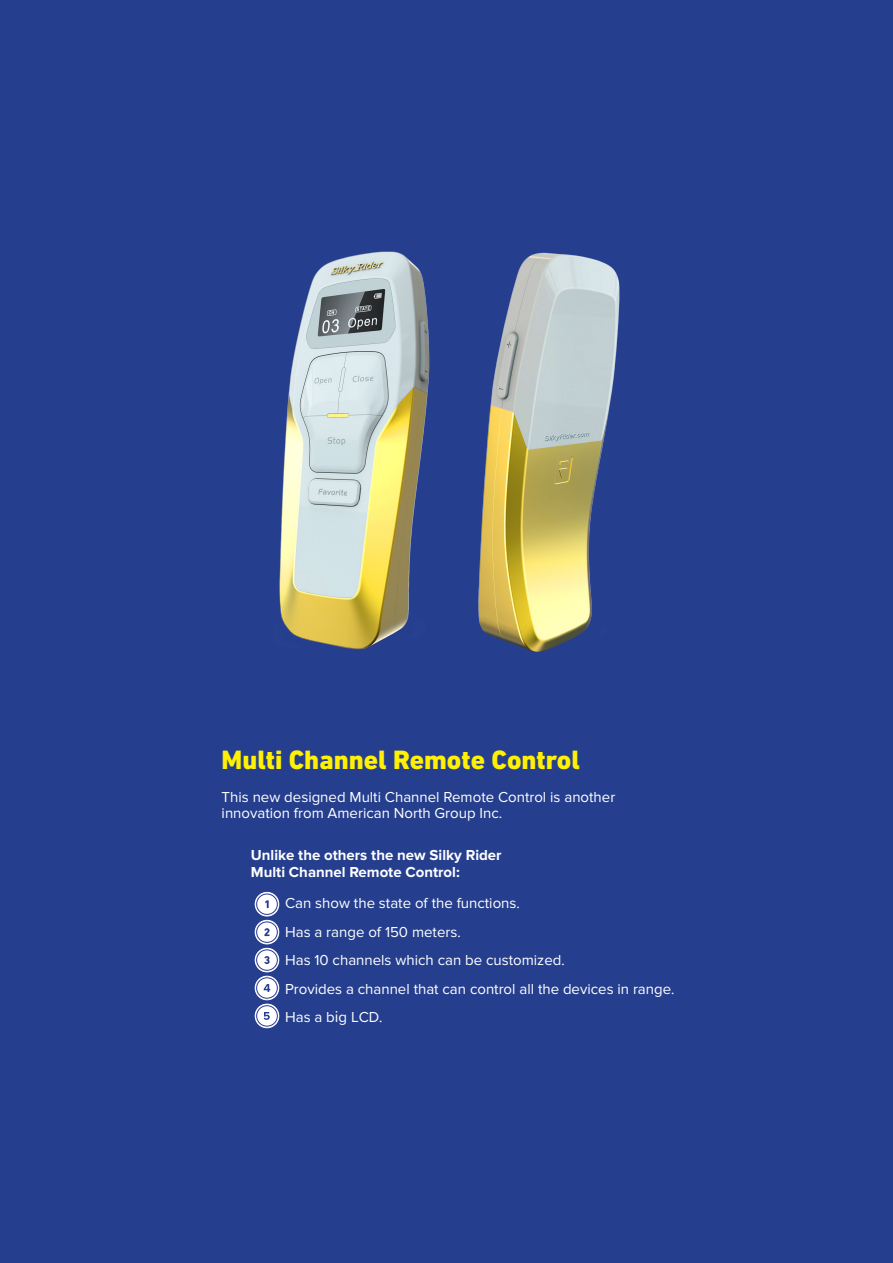
<style>
.page{position:relative;width:893px;height:1263px;background:#253f8e}
.page>*{position:absolute;margin:0;border:0;box-sizing:border-box;transform-origin:0 0}
.t1{font:800 27px "DIN Next LT Pro";color:#fff101}
.t2{font:15px/28.5px "Proxima Nova";color:#fff}
.t3{font:700 15px/16.5px "Proxima Nova";color:#fff}
.s1{font-family:"Segoe UI"}
</style>
<div class="page">
<svg style="left:255px;top:892px;width:24px;height:24px"></svg>
<div style="left:255px;top:892px;width:24px;height:24px;border:1px solid #fff;border-radius:50%"></div>
<div style="left:257px;top:894px;width:20px;height:20px;background:#fff;border-radius:50%"></div>
<div style="left:256px;top:894px;width:22px;height:21px;border:1px solid #29388f;border-radius:50%"></div>
<svg style="left:265px;top:900px;width:4px;height:8px"></svg>
<svg style="left:255px;top:920px;width:24px;height:24px"></svg>
<div style="left:255px;top:920px;width:24px;height:24px;border:1px solid #fff;border-radius:50%"></div>
<div style="left:257px;top:922px;width:20px;height:20px;background:#fff;border-radius:50%"></div>
<div style="left:256px;top:921px;width:22px;height:22px;border:1px solid #29388f;border-radius:50%"></div>
<svg style="left:264px;top:928px;width:6px;height:8px"></svg>
<svg style="left:255px;top:948px;width:24px;height:24px"></svg>
<div style="left:255px;top:948px;width:24px;height:24px;border:1px solid #fff;border-radius:50%"></div>
<div style="left:257px;top:950px;width:20px;height:20px;background:#fff;border-radius:50%"></div>
<div style="left:256px;top:949px;width:22px;height:22px;border:1px solid #29388f;border-radius:50%"></div>
<svg style="left:264px;top:956px;width:6px;height:8px"></svg>
<svg style="left:255px;top:976px;width:24px;height:24px"></svg>
<div style="left:255px;top:976px;width:24px;height:24px;border:1px solid #fff;border-radius:50%"></div>
<div style="left:257px;top:978px;width:20px;height:20px;background:#fff;border-radius:50%"></div>
<div style="left:256px;top:977px;width:22px;height:21px;border:1px solid #29388f;border-radius:50%"></div>
<svg style="left:255px;top:1004px;width:24px;height:24px"></svg>
<div style="left:255px;top:1004px;width:24px;height:24px;border:1px solid #fff;border-radius:50%"></div>
<div style="left:257px;top:1006px;width:20px;height:20px;background:#fff;border-radius:50%"></div>
<div style="left:256px;top:1005px;width:22px;height:21px;border:1px solid #29388f;border-radius:50%"></div>
<svg style="left:264px;top:1012px;width:6px;height:8px"></svg>
<svg style="left:264px;top:984px;width:6px;height:8px"></svg>
<img style="left:478px;top:252px;width:142px;height:401px">
<img style="left:279px;top:251px;width:151px;height:399px">
<p class="t1" style="left:222px;top:744px;width:360px">Multi Channel Remote Control</p>
<p class="t2" style="left:222px;top:788px;width:395px;line-height:16.5px">This new designed Multi Channel Remote Control is another innovation from American North Group Inc.</p>
<p class="t3" style="left:251px;top:847px;width:252px">Unlike the others the new Silky Rider<br>Multi Channel Remote Control:</p>
<p class="t2" style="left:285px;top:889px;width:391px">Can show the state of the functions<span class="s1">.<br></span>Has a range of 150 meters<span class="s1">.<br></span>Has 10 channels which can be customized<span class="s1">.<br></span>Provides a channel that can control all the devices in range<span class="s1">.<br></span>Has a b<span class="s1">i</span>g LCD<span class="s1">.</span></p>
</div>
